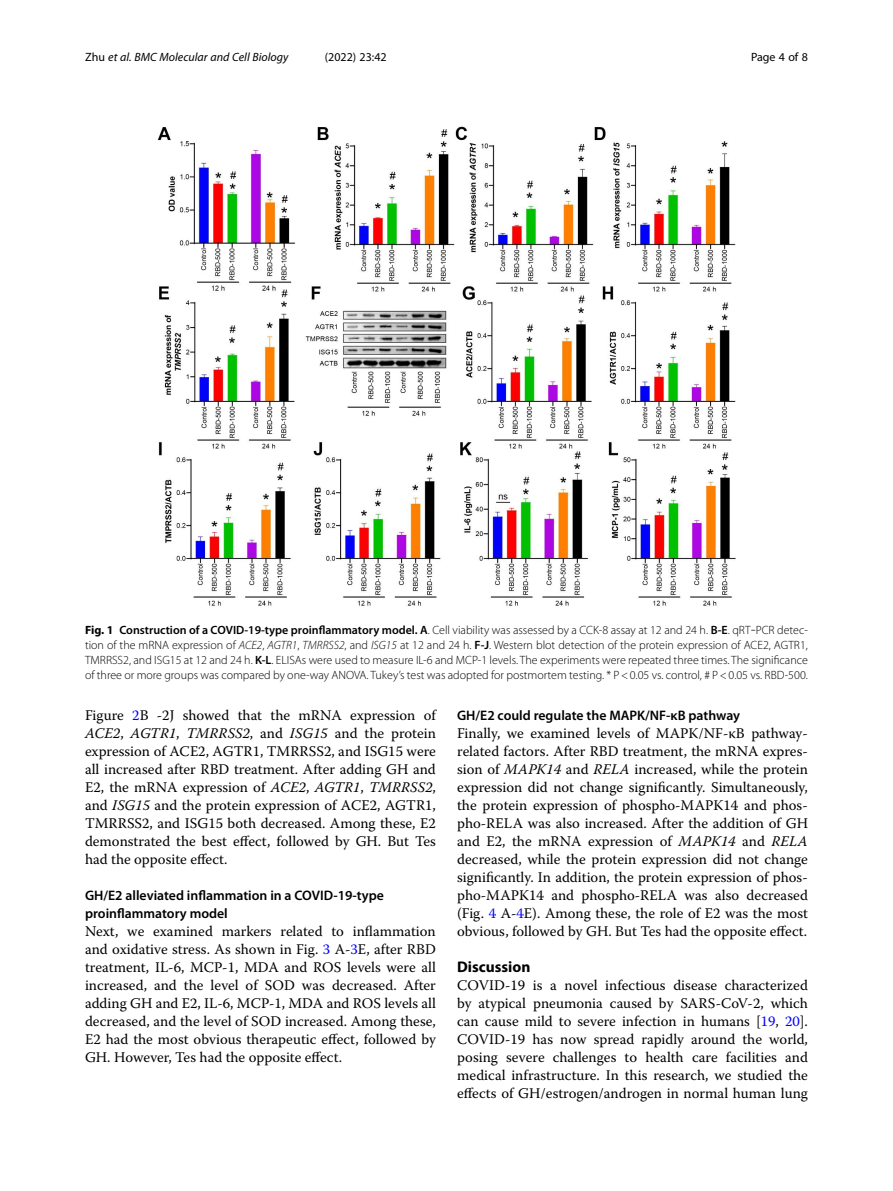
<style>
.page{position:relative;width:893px;height:1191px;background:#fff}
.page>*{position:absolute;margin:0;border:0;box-sizing:border-box;transform-origin:0 0}
.Head_1{font:700 15.45px "Myriad Pro";color:#000}
.Body_Text{font:14.7px/18px "Warnock Pro";color:#000;text-align:justify}
.Head_2{font:600 13.8px/18px "Myriad Pro";color:#000}
.Figure_Caption{font:300 12px/15px "Myriad Pro";color:#000;text-align:justify}
.t1{font:italic 12px "Myriad Pro";color:#000}
.t2{font:12px "Myriad Pro Regular 4";color:#000}
.t3{font:12px "Myriad Pro";color:#000}
.s1{font-family:"Myriad Pro Regular 4";font-style:normal}
.s2{font-weight:700}
.s3{font-weight:600}
.s4{font-family:"Minion Pro";font-weight:400}
.s5{font-style:italic}
.s6{color:#00f}
</style>
<div class="page">
<img style="left:158px;top:126px;width:577px;height:480px">
<p class="t1" style="left:85px;top:50px;width:205px"><span class="s1">Zhu</span> et al. BMC Molecular and Cell Biology</p>
<p class="t2" style="left:325px;top:50px;width:63px">(2022) 23:42</p>
<p class="t3" style="left:751px;top:50px;width:58px">Page 4 of 8</p>
<p class="Figure_Caption" style="left:85px;top:622px;width:724px"><span class="s2">Fig. 1</span> <span class="s3">Construction of a COVID-19-type proinflammatory model. A</span>. Cell viability was assessed by a CCK-8 assay at 12 and 24 h. <span class="s3">B-E</span>. qRT<span class="s4">‒</span>PCR detec&shy;tion of the mRNA expression of <span class="s5">ACE2</span>, <span class="s5">AGTR1</span>, <span class="s5">TMRRSS2</span>, and <span class="s5">ISG15</span> at 12 and 24 h. <span class="s3">F-J</span>. Western blot detection of the protein expression of ACE2, AGTR1, TMRRSS2, and ISG15 at 12 and 24 h. <span class="s3">K-L</span>. ELISAs were used to measure IL-6 and MCP-1 levels. The experiments were repeated three times. The significance of three or more groups was compared by one-way ANOVA. Tukey’s test was adopted for postmortem testing. * P&lt;0.05 vs. control, # P&lt;0.05 vs. RBD-500.</p>
<p class="Body_Text" style="left:85px;top:706px;width:352px">Figure <span class="s6">2</span>B -2J showed that the mRNA expression of <span class="s5">ACE2</span>, <span class="s5">AGTR1</span>, <span class="s5">TMRRSS2</span>, and <span class="s5">ISG15</span> and the protein expression of ACE2, AGTR1, TMRRSS2, and ISG15 were all increased after RBD treatment. After adding GH and E2, the mRNA expression of <span class="s5">ACE2</span>, <span class="s5">AGTR1</span>, <span class="s5">TMRRSS2</span>, and <span class="s5">ISG15</span> and the protein expression of ACE2, AGTR1, TMRRSS2, and ISG15 both decreased. Among these, E2 demonstrated the best effect, followed by GH. But Tes had the opposite effect.</p>
<p class="Head_2" style="left:85px;top:886px;width:300px">GH/E2 alleviated inflammation in a COVID-19-type proinflammatory model</p>
<p class="Body_Text" style="left:85px;top:922px;width:352px">Next, we examined markers related to inflammation and oxidative stress. As shown in Fig. <span class="s6">3</span> A-<span class="s6">3</span>E, after RBD treatment, IL-6, MCP-1, MDA and ROS levels were all increased, and the level of SOD was decreased. After adding GH and E2, IL-6, MCP-1, MDA and ROS levels all decreased, and the level of SOD increased. Among these, E2 had the most obvious therapeutic effect, followed by GH. However, Tes had the opposite effect.</p>
<p class="Head_2" style="left:457px;top:706px;width:284px">GH/E2 could regulate the MAPK/NF-κB pathway</p>
<p class="Body_Text" style="left:457px;top:724px;width:352px">Finally, we examined levels of MAPK/NF-κB pathway&shy;related factors. After RBD treatment, the mRNA expres&shy;sion of <span class="s5">MAPK14</span> and <span class="s5">RELA</span> increased, while the protein expression did not change significantly. Simultaneously, the protein expression of phospho-MAPK14 and phos&shy;pho-RELA was also increased. After the addition of GH and E2, the mRNA expression of <span class="s5">MAPK14</span> and <span class="s5">RELA </span>decreased, while the protein expression did not change significantly. In addition, the protein expression of phos&shy;pho-MAPK14 and phospho-RELA was also decreased (Fig. <span class="s6">4</span> A-<span class="s6">4</span>E). Among these, the role of E2 was the most obvious, followed by GH. But Tes had the opposite effect.</p>
<p class="Head_1" style="left:457px;top:957px;width:75px">Discussion</p>
<p class="Body_Text" style="left:457px;top:976px;width:352px">COVID-19 is a novel infectious disease characterized by atypical pneumonia caused by SARS-CoV-2, which can cause mild to severe infection in humans [<span class="s6">19</span>, <span class="s6">20</span>].<br>COVID-19 has now spread rapidly around the world, posing severe challenges to health care facilities and medical infrastructure. In this research, we studied the effects of GH/estrogen/androgen in normal human lung</p>
</div>
